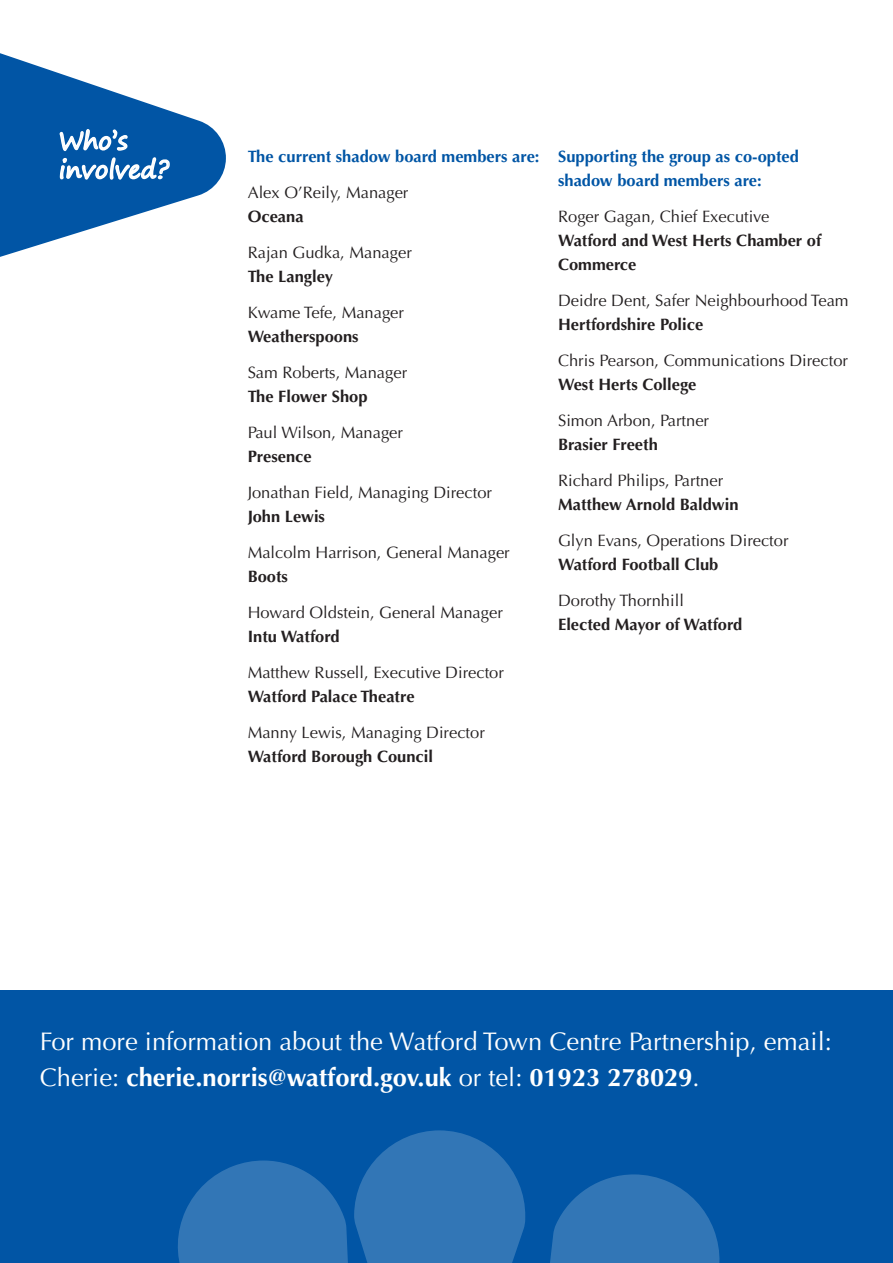
<style>
.page{position:relative;width:893px;height:1263px;background:#fff}
.page>*{position:absolute;margin:0;border:0;box-sizing:border-box;transform-origin:0 0}
.t1{font:25.5px/36px "Optima LT";color:#fff}
.t2{font:24px/28.8px "Segoe Print";color:#fff}
.t3{font:16.5px "Optima LT";color:#231f20}
.t4{font:700 16.5px/24px "Optima LT";color:#231f20}
.t5{font:700 16.5px/24px "Optima LT";color:#0155a5}
.s1{font-weight:700}
</style>
<div class="page">
<svg style="left:0;top:53px;width:226px;height:204px"></svg>
<svg style="left:0;top:89px;width:187px;height:133px;background:#226bb0"></svg>
<div style="left:0;top:991px;width:893px;height:272px;background:#0155a5"></div>
<svg style="left:178px;top:1130px;width:348px;height:133px"></svg>
<svg style="left:550px;top:1174px;width:170px;height:89px"></svg>
<h2 class="t2" style="left:59px;top:126px;width:112px">Who’s involved?</h2>
<p class="t5" style="left:248px;top:145px;width:293px">The current shadow board members are:</p>
<p class="t3" style="left:248px;top:183px;width:162px">Alex O’Reily, Manager</p>
<p class="t4" style="left:248px;top:205px;width:57px">Oceana</p>
<p class="t3" style="left:248px;top:243px;width:166px">Rajan Gudka, Manager</p>
<p class="t4" style="left:248px;top:265px;width:87px">The Langley</p>
<p class="t3" style="left:248px;top:303px;width:158px">Kwame Tefe, Manager</p>
<p class="t4" style="left:248px;top:325px;width:112px">Weatherspoons</p>
<p class="t3" style="left:248px;top:363px;width:161px">Sam Roberts, Manager</p>
<p class="t4" style="left:248px;top:385px;width:121px">The Flower Shop</p>
<p class="t3" style="left:248px;top:423px;width:157px">Paul Wilson, Manager</p>
<p class="t4" style="left:248px;top:445px;width:65px">Presence</p>
<p class="t3" style="left:248px;top:483px;width:246px">Jonathan Field, Managing Director</p>
<p class="t4" style="left:248px;top:505px;width:79px">John Lewis</p>
<p class="t3" style="left:248px;top:543px;width:264px">Malcolm Harrison, General Manager</p>
<p class="t4" style="left:248px;top:565px;width:42px">Boots</p>
<p class="t3" style="left:248px;top:603px;width:257px">Howard Oldstein, General Manager</p>
<p class="t4" style="left:248px;top:625px;width:94px">Intu Watford</p>
<p class="t3" style="left:248px;top:663px;width:258px">Matthew Russell, Executive Director</p>
<p class="t4" style="left:248px;top:685px;width:168px">Watford Palace Theatre</p>
<p class="t3" style="left:248px;top:723px;width:239px">Manny Lewis, Managing Director</p>
<p class="t4" style="left:248px;top:745px;width:187px">Watford Borough Council</p>
<p class="t5" style="left:558px;top:145px;width:242px">Supporting the group as co-opted shadow board members are:</p>
<p class="t3" style="left:558px;top:207px;width:213px">Roger Gagan, Chief Executive</p>
<p class="t4" style="left:558px;top:229px;width:265px">Watford and West Herts Chamber of<br>Commerce</p>
<p class="t3" style="left:558px;top:291px;width:292px">Deidre Dent, Safer Neighbourhood Team</p>
<p class="t4" style="left:558px;top:313px;width:147px">Hertfordshire Police</p>
<p class="t3" style="left:558px;top:351px;width:291px">Chris Pearson, Communications Director</p>
<p class="t4" style="left:558px;top:373px;width:140px">West Herts College</p>
<p class="t3" style="left:558px;top:411px;width:153px">Simon Arbon, Partner</p>
<p class="t4" style="left:558px;top:433px;width:101px">Brasier Freeth</p>
<p class="t3" style="left:558px;top:471px;width:167px">Richard Philips, Partner</p>
<p class="t4" style="left:558px;top:493px;width:182px">Matthew Arnold Baldwin</p>
<p class="t3" style="left:558px;top:531px;width:232px">Glyn Evans, Operations Director</p>
<p class="t4" style="left:558px;top:553px;width:162px">Watford Football Club</p>
<p class="t3" style="left:558px;top:591px;width:127px">Dorothy Thornhill</p>
<p class="t4" style="left:558px;top:613px;width:186px">Elected Mayor of Watford</p>
<h1 class="t1" style="left:40px;top:1024px;width:794px">For more information about the Watford Town Centre Partnership, email:<br>Cherie: <span class="s1">cherie.norris@watford.gov.uk</span> or tel: <span class="s1">01923 278029</span>.</h1>
</div>
